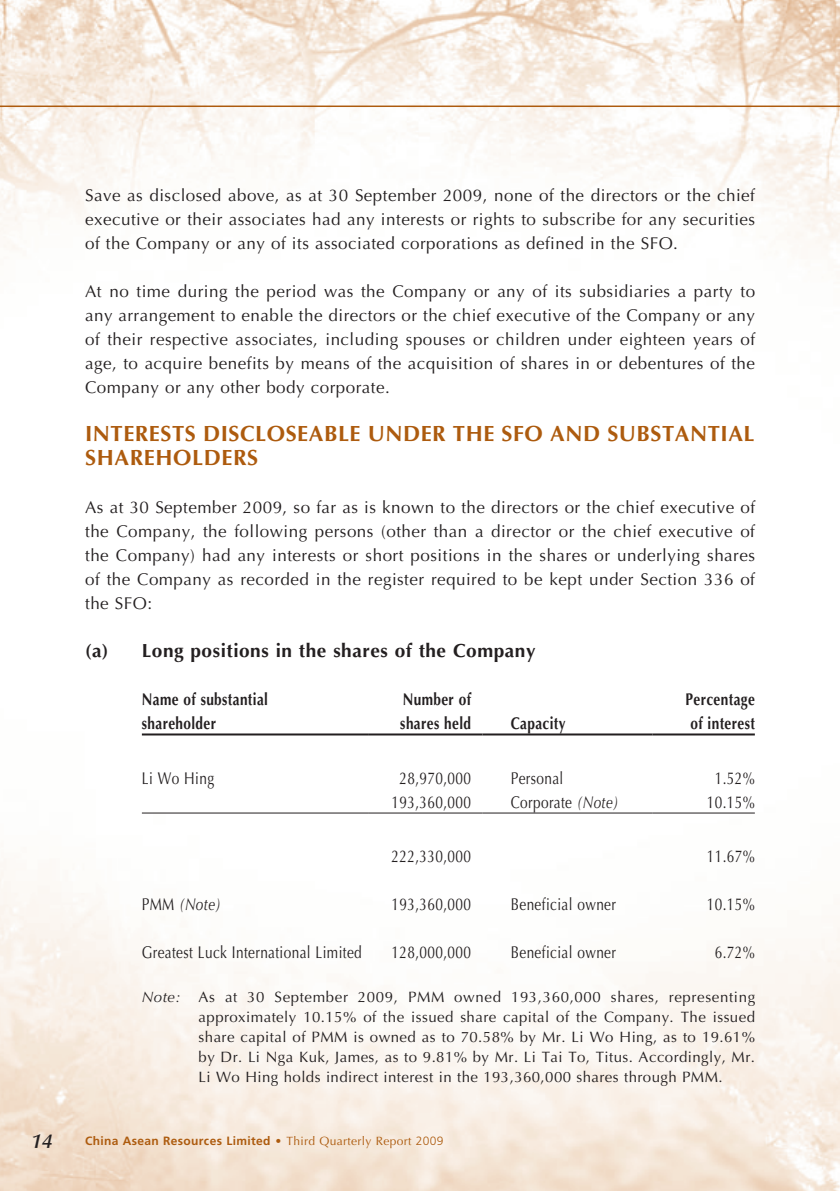
<style>
.page{position:relative;width:840px;height:1191px;background:#fff}
.page>*{position:absolute;margin:0;border:0;box-sizing:border-box;transform-origin:0 0}
.t1{font:700 22px/24px "Optima LT Std";letter-spacing:.025em;color:#ad5b0e}
.t2{font:italic 600 20px "Optima LT Std";color:#231f20}
.t3{font:700 19px "Optima LT Std";letter-spacing:.03em;color:#231f20}
.t4{font:17px/24px "Optima LT Std";letter-spacing:.03em;color:#231f20;text-align:justify}
.t5{font:17px "Optima LT Std";letter-spacing:.03em;color:#231f20;scale:.8 1}
.t6{font:700 17px/24px "Optima LT Std";letter-spacing:.03em;color:#231f20;scale:.8 1}
.t7{font:italic 17px "Optima LT Std";color:#231f20;scale:.8 1}
.t8{font:15px/20px "Optima LT Std";letter-spacing:.03em;color:#231f20;text-align:justify}
.t9{font:700 12px "Frutiger LT Std";letter-spacing:.03em;color:#ad5b0e}
.s1{font-style:italic}
.s2{font-style:normal}
.s3{font-family:"Optima LT Std";font-weight:400}
.s4{font-weight:300}
</style>
<div class="page">
<img style="left:0;top:0;width:839px;height:1191px">
<hr style="left:0;top:105px;width:839px;height:2px;background:#ad5b0e">
<hr style="left:142px;top:733px;width:227px;height:2px;background:#231f20">
<hr style="left:369px;top:733px;width:113px;height:2px;background:#231f20">
<hr style="left:482px;top:733px;width:170px;height:2px;background:#231f20">
<hr style="left:652px;top:733px;width:102px;height:2px;background:#231f20">
<hr style="left:142px;top:812px;width:227px;height:1px;background:#231f20">
<hr style="left:369px;top:812px;width:113px;height:1px;background:#231f20">
<hr style="left:482px;top:812px;width:170px;height:1px;background:#231f20">
<hr style="left:652px;top:812px;width:102px;height:1px;background:#231f20">
<p class="t4" style="left:85px;top:184px;width:671px">Save as disclosed above, as at 30 September 2009, none of the directors or the chief executive or their associates had any interests or rights to subscribe for any securities of the Company or any of its associated corporations as defined in the SFO.</p>
<p class="t4" style="left:85px;top:280px;width:671px">At no time during the period was the Company or any of its subsidiaries a party to any arrangement to enable the directors or the chief executive of the Company or any of their respective associates, including spouses or children under eighteen years of age, to acquire benefits by means of the acquisition of shares in or debentures of the Company or any other body corporate.</p>
<p class="t1" style="left:85px;top:422px;width:670px">INTERESTS DISCLOSEABLE UNDER THE SFO AND SUBSTANTIAL<br>SHAREHOLDERS</p>
<p class="t4" style="left:85px;top:496px;width:671px">As at 30 September 2009, so far as is known to the directors or the chief executive of the Company, the following persons (other than a director or the chief executive of the Company) had any interests or short positions in the shares or underlying shares of the Company as recorded in the register required to be kept under Section 336 of the SFO:</p>
<p class="t3" style="left:85px;top:640px;width:451px">(a) Long positions in the shares of the Company</p>
<p class="t6" style="left:142px;top:688px;width:159px">Name of substantial shareholder</p>
<p class="t6" style="left:400px;top:688px;width:90px">Number of shares held</p>
<p class="t6" style="left:685px;top:688px;width:88px">Percentage of interest</p>
<p class="t6" style="left:510px;top:712px;width:70px">Capacity</p>
<p class="t5" style="left:142px;top:768px;width:92px">Li Wo Hing</p>
<p class="t5" style="left:399px;top:768px;width:91px">28,970,000</p>
<p class="t5" style="left:510px;top:768px;width:67px">Personal</p>
<p class="t5" style="left:714px;top:768px;width:52px">1.52%</p>
<p class="t5" style="left:391px;top:792px;width:101px">193,360,000</p>
<p class="t5" style="left:510px;top:792px;width:136px">Corporate <span class="s1">(Note)</span></p>
<p class="t5" style="left:706px;top:792px;width:62px">10.15%</p>
<p class="t5" style="left:391px;top:846px;width:101px">222,330,000</p>
<p class="t5" style="left:706px;top:846px;width:62px">11.67%</p>
<p class="t7" style="left:142px;top:894px;width:100px"><span class="s2">PMM</span> (Note)</p>
<p class="t5" style="left:391px;top:894px;width:101px">193,360,000</p>
<p class="t5" style="left:510px;top:894px;width:133px">Beneficial owner</p>
<p class="t5" style="left:706px;top:894px;width:62px">10.15%</p>
<p class="t5" style="left:142px;top:942px;width:276px">Greatest Luck International Limited</p>
<p class="t5" style="left:391px;top:942px;width:101px">128,000,000</p>
<p class="t5" style="left:510px;top:942px;width:133px">Beneficial owner</p>
<p class="t5" style="left:714px;top:942px;width:52px">6.72%</p>
<p class="t8" style="left:198px;top:986px;width:557px;text-indent:-57px"><span class="s1">Note:</span> As at 30 September 2009, PMM owned 193,360,000 shares, representing approximately 10.15% of the issued share capital of the Company. The issued share capital of PMM is owned as to 70.58% by Mr. Li Wo Hing, as to 19.61% by Dr. Li Nga Kuk, James, as to 9.81% by Mr. Li Tai To, Titus. Accordingly, Mr.<br>Li Wo Hing holds indirect interest in the 193,360,000 shares through PMM.</p>
<p class="t2" style="left:31px;top:1129px;width:23px">14</p>
<p class="t9" style="left:85px;top:1134px;width:360px">China Asean Resources Limited <span class="s3">• Third Quarterly Report</span> <span class="s4">2009</span></p>
</div>
